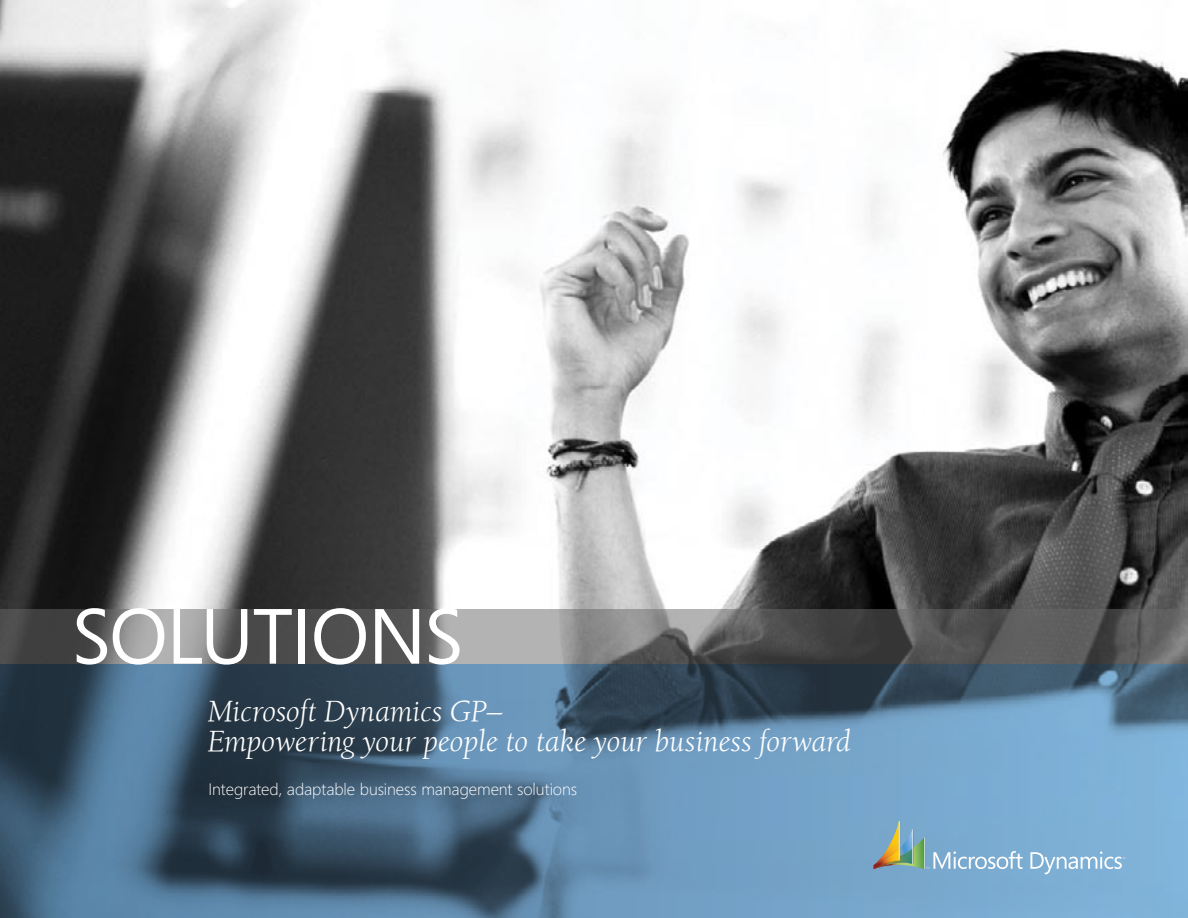
<style>
.page{position:relative;width:1188px;height:918px;background:#fff}
.page>*{position:absolute;margin:0;border:0;box-sizing:border-box;transform-origin:0 0}
.t1{font:78px "Segoe";letter-spacing:-.02em;color:#fff}
.t2{font:italic 30px/30px "Berkeley Old ITCTT Book";letter-spacing:-.005em;color:#fff}
.t3{font:300 16.5px "Segoe";letter-spacing:-.005em;color:#fff}
</style>
<div class="page">
<img style="left:0;top:0;width:1188px;height:609px">
<svg style="left:0;top:664px;width:1188px;height:254px;background:#547894"></svg>
<svg style="left:1030px;top:851px;width:95px;height:23px;background:#98bfdd"></svg>
<svg style="left:874px;top:821px;width:149px;height:48px;background:#88aebf"></svg>
<svg style="left:0;top:609px;width:1188px;height:55px;background:#686868"></svg>
<h1 class="t1" style="left:72px;top:583px;width:393px">SOLUTIONS</h1>
<p class="t2" style="left:207px;top:696px;width:645px">Microsoft Dynamics GP—<br>Empowering your people to take your business forward</p>
<p class="t3" style="left:209px;top:778px;width:370px">Integrated, adaptable business management solutions</p>
</div>
